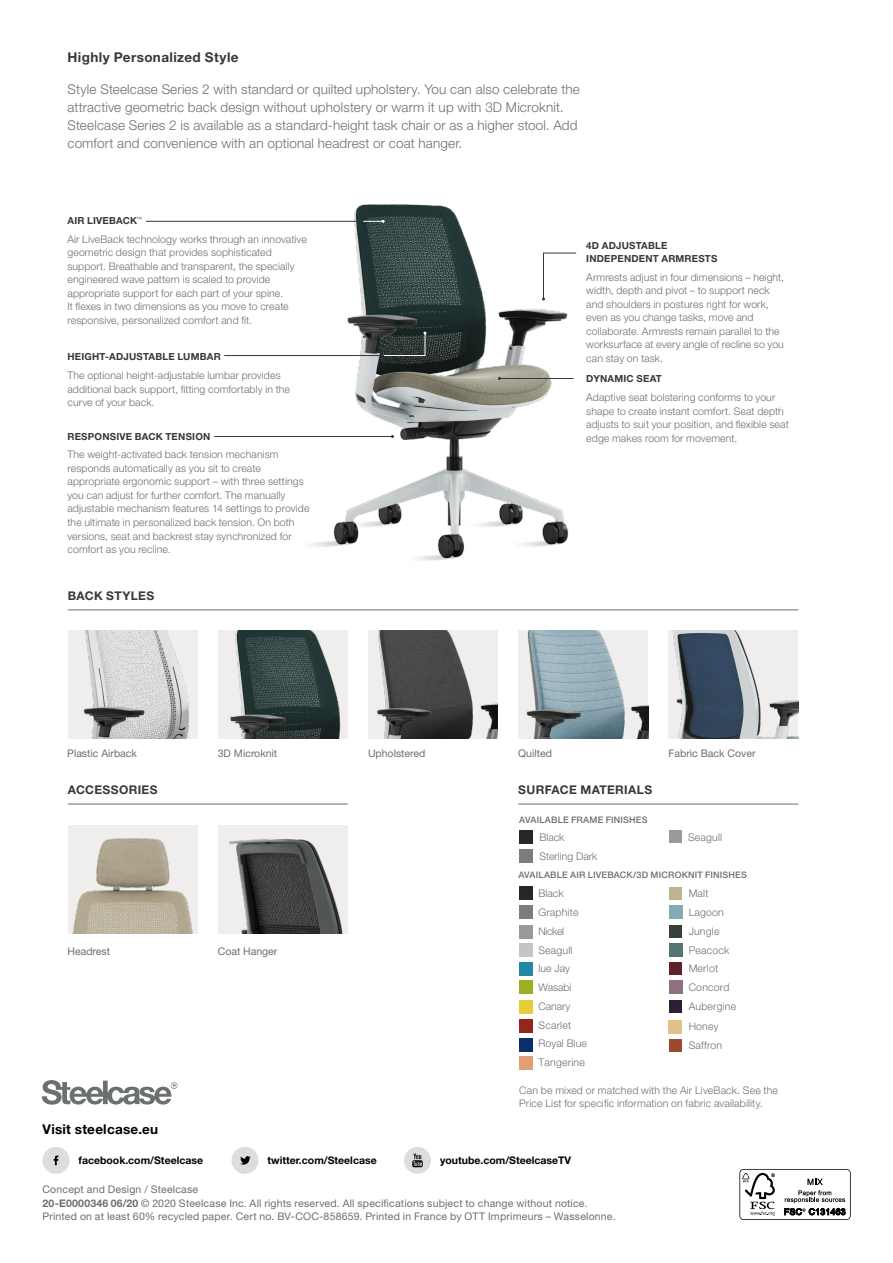
<style>
.page{position:relative;width:893px;height:1263px;background:#fff}
.page>*{position:absolute;margin:0;border:0;box-sizing:border-box;transform-origin:0 0}
.t1{font:300 13.5px/18px "Helvetica Neue LT Pro";letter-spacing:.01em;color:#6c7070}
.t2{font:700 13.5px "Helvetica Neue LT Pro";letter-spacing:.03em;color:#33393d}
.t3{font:700 13.5px "Helvetica Neue LT Pro";letter-spacing:.02em;color:#000}
.t4{font:700 12px "Helvetica Neue LT Pro";letter-spacing:.03em;color:#33393d}
.t5{font:300 10.5px/13.5px "Helvetica Neue LT Pro";letter-spacing:.01em;color:#6c7070}
.t6{font:300 10.5px/18.8px "Helvetica Neue LT Pro";letter-spacing:.015em;color:#6d6e71}
.t7{font:10.5px/13.5px "Helvetica Neue LT Pro";letter-spacing:.02em;color:#6d6e71}
.t8{font:10.5px "Helvetica Neue LT Pro";color:#6c7070}
.t9{font:700 10.5px "Helvetica Neue LT Pro";color:#000}
.t10{font:700 9.75px/12.8px "Helvetica Neue LT Pro";letter-spacing:.025em;color:#33393d}
.t11{font:500 9px "Helvetica Neue LT Pro";letter-spacing:.02em;color:#6d6e71}
.s1{font-weight:700}
</style>
<div class="page">
<hr style="left:68px;top:609px;width:730px;height:1px;background:#6c7070">
<img style="left:68px;top:631px;width:129px;height:108px">
<img style="left:218px;top:631px;width:130px;height:108px">
<img style="left:368px;top:631px;width:130px;height:108px">
<img style="left:518px;top:631px;width:130px;height:108px">
<img style="left:668px;top:631px;width:130px;height:108px">
<hr style="left:68px;top:804px;width:280px;height:1px;background:#6c7070">
<img style="left:68px;top:825px;width:129px;height:109px">
<img style="left:218px;top:825px;width:130px;height:109px">
<hr style="left:518px;top:804px;width:280px;height:1px;background:#6c7070">
<img style="left:278px;top:204px;width:291px;height:357px">
<hr style="left:499px;top:378px;width:75px;height:1px;background:#33393d">
<hr style="left:214px;top:436px;width:178px;height:1px;background:#33393d">
<svg style="left:542px;top:252px;width:35px;height:48px"></svg>
<svg style="left:383px;top:332px;width:43px;height:24px"></svg>
<hr style="left:224px;top:355px;width:160px;height:1px;background:#33393d">
<svg style="left:363px;top:220px;width:22px;height:3px"></svg>
<hr style="left:146px;top:221px;width:217px;height:1px;background:#33393d">
<svg style="left:42px;top:1080px;width:135px;height:25px"></svg>
<svg style="left:739px;top:1169px;width:111px;height:51px"></svg>
<div style="left:43px;top:1147px;width:27px;height:27px;background:#dcddde;border-radius:50%"></div>
<svg style="left:54px;top:1155px;width:4px;height:10px"></svg>
<div style="left:231px;top:1147px;width:27px;height:27px;background:#dcddde;border-radius:50%"></div>
<svg style="left:240px;top:1156px;width:11px;height:9px"></svg>
<div style="left:404px;top:1147px;width:27px;height:27px;background:#dcddde;border-radius:50%"></div>
<svg style="left:412px;top:1153px;width:11px;height:14px"></svg>
<div style="left:519px;top:849px;width:14px;height:13px;background:#7d7c7f"></div>
<div style="left:519px;top:830px;width:14px;height:14px;background:#242925"></div>
<div style="left:669px;top:830px;width:13px;height:13px;background:#99989d"></div>
<div style="left:519px;top:905px;width:14px;height:13px;background:#7d7c80"></div>
<div style="left:519px;top:887px;width:14px;height:13px;background:#232824"></div>
<div style="left:669px;top:905px;width:13px;height:13px;background:#85adb5"></div>
<div style="left:669px;top:887px;width:13px;height:12px;background:#bdb48d"></div>
<div style="left:519px;top:943px;width:14px;height:14px;background:#c2c6c5"></div>
<div style="left:519px;top:925px;width:14px;height:13px;background:#99989d"></div>
<div style="left:669px;top:943px;width:13px;height:14px;background:#517673"></div>
<div style="left:669px;top:925px;width:13px;height:13px;background:#383f37"></div>
<div style="left:519px;top:980px;width:14px;height:14px;background:#9dae22"></div>
<div style="left:519px;top:962px;width:14px;height:14px;background:#2388a6"></div>
<div style="left:669px;top:980px;width:13px;height:14px;background:#8e7182"></div>
<div style="left:669px;top:962px;width:13px;height:13px;background:#5f222a"></div>
<div style="left:519px;top:1019px;width:14px;height:13px;background:#93271d"></div>
<div style="left:519px;top:1000px;width:14px;height:14px;background:#e5cd37"></div>
<div style="left:669px;top:1000px;width:13px;height:13px;background:#292035"></div>
<div style="left:519px;top:1056px;width:14px;height:14px;background:#e29e79"></div>
<div style="left:519px;top:1038px;width:14px;height:13px;background:#0b2e68"></div>
<div style="left:668px;top:1020px;width:14px;height:13px;background:#dfc289"></div>
<div style="left:669px;top:1039px;width:12px;height:12px;background:#9d492f"></div>
<p class="t2" style="left:68px;top:49px;width:173px">Highly Personalized Style</p>
<p class="t1" style="left:68px;top:80px;width:514px">Style Steelcase Series 2 with standard or quilted upholstery. You can also celebrate the attractive geometric back design without upholstery or warm it up with 3D Microknit.<br>Steelcase Series 2 is available as a standard-height task chair or as a higher stool. Add comfort and convenience with an optional headrest or coat hanger.</p>
<p class="t10" style="left:67px;top:214px;width:76px">AIR LIVEBACK<sup>™</sup></p>
<p class="t5" style="left:67px;top:232px;width:241px">Air LiveBack technology works through an innovative geometric design that provides sophisticated support. Breathable and transparent, the specially engineered wave pattern is scaled to provide appropriate support for each part of your spine.<br>It flexes in two dimensions as you move to create responsive, personalized comfort and fit.</p>
<p class="t10" style="left:586px;top:239px;width:133px">4D ADJUSTABLE<br>INDEPENDENT ARMRESTS</p>
<p class="t5" style="left:586px;top:270px;width:199px">Armrests adjust in four dimensions – height, width, depth and pivot – to support neck and shoulders in postures right for work, even as you change tasks, move and collaborate. Armrests remain parallel to the worksurface at every angle of recline so you</p>
<p class="t10" style="left:68px;top:350px;width:155px">HEIGHT-ADJUSTABLE LUMBAR</p>
<p class="t5" style="left:586px;top:351px;width:78px">can stay on task.</p>
<p class="t5" style="left:68px;top:368px;width:224px">The optional height-adjustable lumbar provides additional back support, fitting comfortably in the curve of your back.</p>
<p class="t10" style="left:586px;top:372px;width:77px">DYNAMIC SEAT</p>
<p class="t5" style="left:586px;top:390px;width:204px">Adaptive seat bolstering conforms to your shape to create instant comfort. Seat depth adjusts to suit your position, and flexible seat</p>
<p class="t10" style="left:68px;top:429px;width:144px">RESPONSIVE BACK TENSION</p>
<p class="t5" style="left:586px;top:431px;width:153px">edge makes room for movement.</p>
<p class="t5" style="left:68px;top:448px;width:243px">The weight-activated back tension mechanism responds automatically as you sit to create appropriate ergonomic support – with three settings you can adjust for further comfort. The manually adjustable mechanism features 14 settings to provide the ultimate in personalized back tension. On both versions, seat and backrest stay synchronized for comfort as you recline.</p>
<p class="t4" style="left:68px;top:588px;width:88px">BACK STYLES</p>
<p class="t8" style="left:67px;top:747px;width:71px">Plastic Airback</p>
<p class="t4" style="left:68px;top:782px;width:91px">ACCESSORIES</p>
<p class="t8" style="left:218px;top:747px;width:61px">3D Microknit</p>
<p class="t8" style="left:368px;top:747px;width:59px">Upholstered</p>
<p class="t8" style="left:518px;top:747px;width:35px">Quilted</p>
<p class="t4" style="left:518px;top:782px;width:135px">SURFACE MATERIALS</p>
<p class="t11" style="left:519px;top:814px;width:130px">AVAILABLE FRAME FINISHES</p>
<p class="t8" style="left:668px;top:747px;width:89px">Fabric Back Cover</p>
<p class="t6" style="left:539px;top:828px;width:59px">Black<br>Sterling Dark</p>
<p class="t6" style="left:688px;top:828px;width:36px">Seagull</p>
<p class="t11" style="left:518px;top:869px;width:230px">AVAILABLE AIR LIVEBACK/3D MICROKNIT FINISHES</p>
<p class="t8" style="left:67px;top:944px;width:44px">Headrest</p>
<p class="t8" style="left:218px;top:944px;width:61px">Coat Hanger</p>
<p class="t6" style="left:538px;top:884px;width:50px">Black<br>Graphite<br>Nickel<br>Seagull lue Jay<br>Wasabi<br>Canary<br>Scarlet<br>Royal Blue<br>Tangerine</p>
<p class="t6" style="left:689px;top:884px;width:49px">Malt<br>Lagoon<br>Jungle<br>Peacock<br>Merlot<br>Concord<br>Aubergine</p>
<p class="t6" style="left:689px;top:1017px;width:35px">Honey<br>Saffron</p>
<p class="t6" style="left:519px;top:1083px;width:260px;line-height:13.5px">Can be mixed or matched with the Air LiveBack. See the<br>Price List for specific information on fabric availability.</p>
<p class="t3" style="left:43px;top:1121px;width:117px">Visit steelcase.eu</p>
<p class="t9" style="left:79px;top:1154px;width:126px">facebook.com/Steelcase</p>
<p class="t9" style="left:267px;top:1154px;width:111px">twitter.com/Steelcase</p>
<p class="t9" style="left:440px;top:1154px;width:133px">youtube.com/SteelcaseTV</p>
<p class="t7" style="left:43px;top:1183px;width:575px">Concept and Design / Steelcase<br><span class="s1">20-E0000346 06/20</span> © 2020 Steelcase Inc. All rights reserved. All specifications subject to change without notice.<br>Printed on at least 60% recycled paper. Cert no. BV-COC-858659. Printed in France by OTT Imprimeurs – Wasselonne.</p>
</div>
